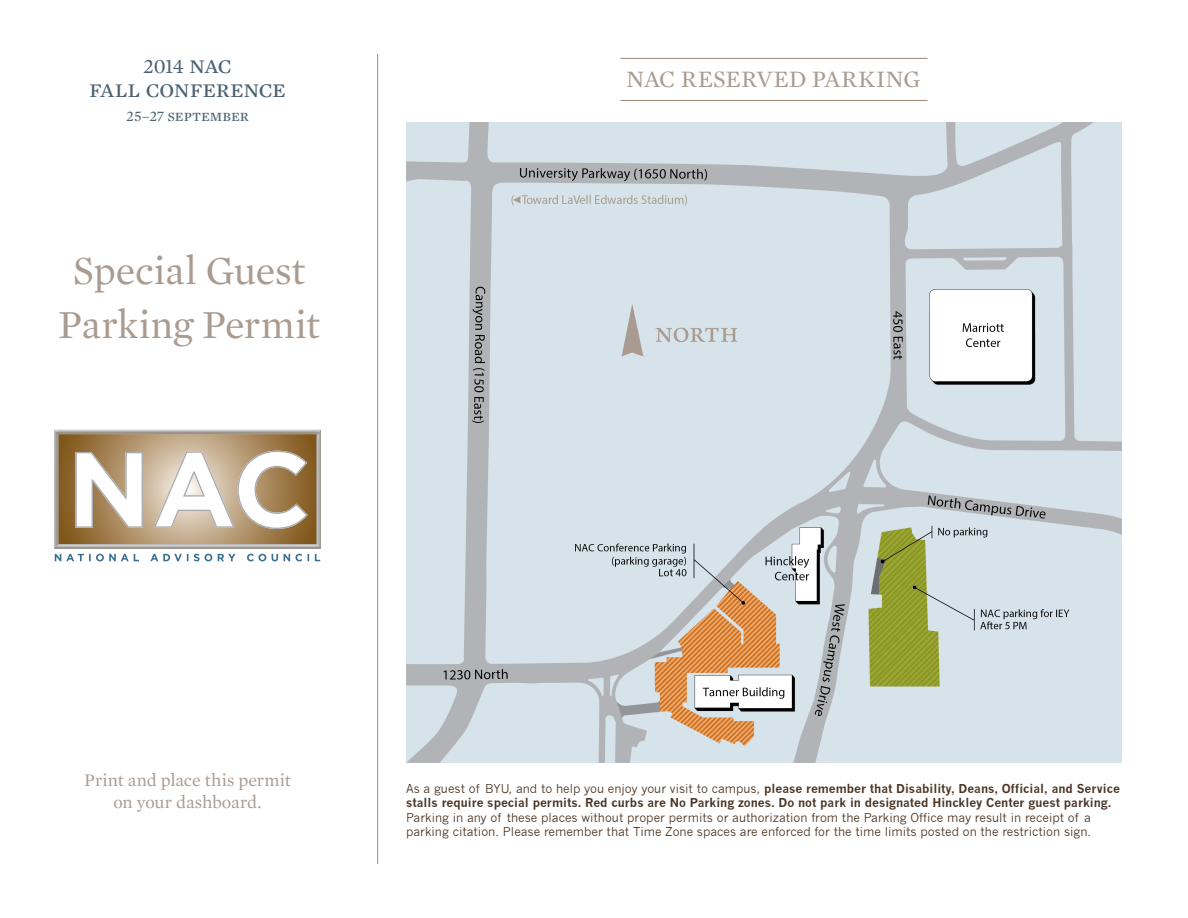
<style>
.page{position:relative;width:1188px;height:918px;background:#fff}
.page>*{position:absolute;margin:0;border:0;box-sizing:border-box;transform-origin:0 0}
.t1{font:40.5px "Mercury Text G1";letter-spacing:-.01em;color:#a99b90}
.t2{font:25.5px "Mercury Text G1 Roman SC";letter-spacing:-.005em;color:#4b6271}
.t3{font:24px "Mercury Text G1";color:#a99b90}
.t4{font:21px "Mercury Text G1 Roman SC";color:#4b6271}
.t5{font:18px "Mercury Text G1";letter-spacing:-.005em;color:#a99b90}
.t6{font:16.5px "Mercury Text G1 Roman SC";color:#4b6271}
.t7{font:12px/14.4px "News Gothic";color:#4b3525}
.s1{font-size:25.5px}
.s2{font-size:15px}
.s3{font-weight:700}
</style>
<div class="page">
<hr style="left:377px;top:54px;width:1px;height:810px;background:#99887b">
<hr style="left:620px;top:100px;width:308px;height:1px;background:#99887b">
<hr style="left:620px;top:58px;width:308px;height:1px;background:#99887b">
<svg style="left:54px;top:553px;width:267px;height:8px"></svg>
<img style="left:54px;top:430px;width:267px;height:119px">
<img style="left:406px;top:122px;width:715px;height:641px">
<p class="t4" style="left:143px;top:54px;width:90px">2014 <span class="s1">nac</span></p>
<p class="t2" style="left:89px;top:73px;width:198px">fall conference</p>
<p class="t6" style="left:126px;top:106px;width:124px"><span class="s2">25–27</span> september</p>
<p class="t1" style="left:73px;top:247px;width:234px">Special Guest</p>
<p class="t1" style="left:58px;top:301px;width:263px">Parking Permit</p>
<p class="t3" style="left:626px;top:65px;width:296px">NAC RESERVED PARKING</p>
<p class="t5" style="left:84px;top:769px;width:208px">Print and place this permit</p>
<p class="t5" style="left:113px;top:792px;width:150px">on your dashboard.</p>
<p class="t7" style="left:406px;top:781px;width:715px">As a guest of BYU, and to help you enjoy your visit to campus, <span class="s3">please remember that Disability, Deans, Official, and Service stalls require special permits. Red curbs are No Parking zones. Do not park in designated Hinckley Center guest parking.<br></span>Parking in any of these places without proper permits or authorization from the Parking Office may result in receipt of a parking citation. Please remember that Time Zone spaces are enforced for the time limits posted on the restriction sign.</p>
</div>
